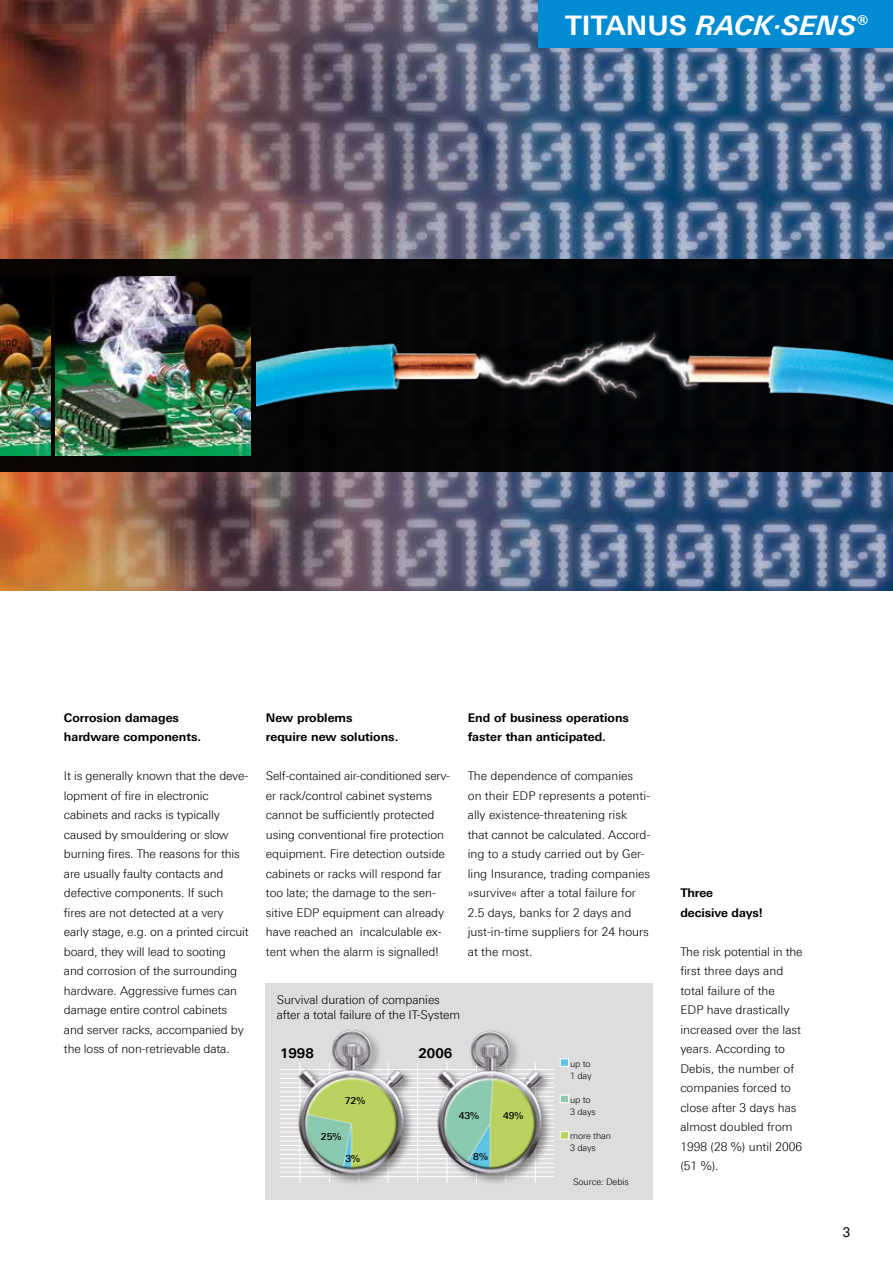
<style>
.page{position:relative;width:893px;height:1263px;background:#fff}
.page>*{position:absolute;margin:0;border:0;box-sizing:border-box;transform-origin:0 0}
.t1{font:italic 700 27px "LT Univers Basic";color:#fff}
.t2{font:700 13.5px "LT Univers Basic";letter-spacing:-.005em;color:#000}
.t3{font:13.5px "LT Univers Typewriter";color:#000}
.t4{font:300 12px/19.5px "LT Univers Basic";letter-spacing:-.005em;color:#000}
.t5{font:700 12px/19.5px "LT Univers Basic";color:#000}
.t6{font:500 9.6px "LT Univers Basic";letter-spacing:-.005em;color:#000}
.t7{font:300 9px/12px "LT Univers Basic";letter-spacing:-.01em;color:#000}
.s1{font-style:normal}
</style>
<div class="page">
<img style="left:0;top:0;width:893px;height:590px">
<div style="left:0;top:259px;width:893px;height:213px;background:#000"></div>
<div style="left:538px;top:0;width:355px;height:48px;background:#008bd2"></div>
<img style="left:0;top:286px;width:50px;height:169px">
<img style="left:55px;top:276px;width:196px;height:179px">
<img style="left:256px;top:285px;width:637px;height:165px">
<div style="left:265px;top:983px;width:388px;height:216px;background:#ddddde"></div>
<hr style="left:280px;top:1091px;width:274px;height:1px;background:#fff">
<hr style="left:280px;top:1136px;width:274px;height:1px;background:#fff">
<hr style="left:280px;top:1096px;width:274px;height:1px;background:#fff">
<hr style="left:280px;top:1140px;width:274px;height:1px;background:#fff">
<hr style="left:280px;top:1100px;width:274px;height:1px;background:#fff">
<hr style="left:280px;top:1145px;width:274px;height:1px;background:#fff">
<hr style="left:280px;top:1105px;width:274px;height:1px;background:#fff">
<hr style="left:280px;top:1149px;width:274px;height:1px;background:#fff">
<hr style="left:280px;top:1109px;width:274px;height:1px;background:#fff">
<hr style="left:280px;top:1154px;width:274px;height:1px;background:#fff">
<hr style="left:280px;top:1069px;width:274px;height:1px;background:#fff">
<hr style="left:280px;top:1114px;width:274px;height:1px;background:#fff">
<hr style="left:280px;top:1158px;width:274px;height:1px;background:#fff">
<hr style="left:280px;top:1074px;width:274px;height:1px;background:#fff">
<hr style="left:280px;top:1118px;width:274px;height:1px;background:#fff">
<hr style="left:280px;top:1163px;width:274px;height:1px;background:#fff">
<hr style="left:280px;top:1078px;width:274px;height:1px;background:#fff">
<hr style="left:280px;top:1123px;width:274px;height:1px;background:#fff">
<hr style="left:280px;top:1167px;width:274px;height:1px;background:#fff">
<hr style="left:280px;top:1082px;width:274px;height:1px;background:#fff">
<hr style="left:280px;top:1127px;width:274px;height:1px;background:#fff">
<hr style="left:280px;top:1172px;width:274px;height:1px;background:#fff">
<hr style="left:280px;top:1087px;width:274px;height:1px;background:#fff">
<hr style="left:280px;top:1132px;width:274px;height:1px;background:#fff">
<hr style="left:280px;top:1176px;width:274px;height:1px;background:#fff">
<hr style="left:417px;top:1063px;width:1px;height:119px;background:#fff">
<div style="left:435px;top:1028px;width:118px;height:158px;background:#000;opacity:.4"></div>
<img style="left:433px;top:1028px;width:115px;height:150px">
<div style="left:297px;top:1027px;width:118px;height:159px;background:#000;opacity:.4"></div>
<img style="left:294px;top:1027px;width:116px;height:151px">
<div style="left:560px;top:1131px;width:9px;height:8px;background:#bad25f;border:1px solid #fff"></div>
<div style="left:560px;top:1095px;width:9px;height:8px;background:#8bc9ae;border:1px solid #fff"></div>
<div style="left:560px;top:1058px;width:9px;height:9px;background:#5fc4e1;border:1px solid #fff"></div>
<h1 class="t1" style="left:565px;top:10px;width:305px"><span class="s1">TITANUS</span> RACK·SENS<span class="s1">®</span></h1>
<p class="t5" style="left:64px;top:707px;width:139px">Corrosion damages hardware components.</p>
<p class="t4" style="left:64px;top:766px;width:186px">It is generally known that the deve&shy;lopment of fire in electronic cabinets and racks is typically caused by smouldering or slow burning fires. The reasons for this are usually faulty contacts and defective components. If such<br>fires are not detected at a very early stage, e.g. on a printed circuit board, they will lead to sooting<br>and corrosion of the surrounding hardware. Aggressive fumes can damage entire control cabinets and server racks, accompanied by the loss of non-retrievable data.</p>
<p class="t5" style="left:266px;top:707px;width:134px">New problems<br>require new solutions.</p>
<p class="t4" style="left:266px;top:766px;width:183px">Self-contained air-conditioned serv--- er rack/control cabinet systems cannot be sufficiently protected using conventional fire protection equipment. Fire detection outside cabinets or racks will respond far too late; the damage to the sen&shy;sitive EDP equipment can already have reached an incalculable ex&shy;tent when the alarm is signalled!</p>
<p class="t5" style="left:468px;top:707px;width:163px">End of business operations faster than anticipated.</p>
<p class="t4" style="left:468px;top:766px;width:184px">The dependence of companies<br>on their EDP represents a potenti&shy;ally existence-threatening risk that cannot be calculated. Accord-- ing to a study carried out by Ger&shy;ling Insurance, trading companies »survive« after a total failure for<br>2.5 days, banks for 2 days and just-in-time suppliers for 24 hours at the most.</p>
<p class="t4" style="left:277px;top:992px;width:185px;line-height:15px">Survival duration of companies after a total failure of the IT-System</p>
<p class="t2" style="left:280px;top:1045px;width:35px">1998</p>
<p class="t2" style="left:418px;top:1045px;width:35px">2006</p>
<p class="t6" style="left:345px;top:1095px;width:22px">72%</p>
<p class="t6" style="left:321px;top:1131px;width:22px">25%</p>
<p class="t6" style="left:346px;top:1153px;width:16px">3%</p>
<p class="t6" style="left:459px;top:1110px;width:22px">43%</p>
<p class="t6" style="left:503px;top:1110px;width:22px">49%</p>
<p class="t6" style="left:473px;top:1151px;width:16px">8%</p>
<p class="t7" style="left:570px;top:1058px;width:23px">up to<br>1 day</p>
<p class="t7" style="left:570px;top:1094px;width:27px">up to<br>3 days</p>
<p class="t7" style="left:570px;top:1130px;width:42px">more than<br>3 days</p>
<p class="t7" style="left:573px;top:1176px;width:57px">Source: Debis</p>
<p class="t5" style="left:680px;top:883px;width:84px">Three decisive days!</p>
<p class="t4" style="left:680px;top:941px;width:124px">The risk potential in the first three days and total failure of the<br>EDP have drastically increased over the last years. According to<br>Debis, the number of companies forced to close after 3 days has almost doubled from<br>1998 (28 %) until 2006 (51 %).</p>
<p class="t3" style="left:842px;top:1225px;width:10px">3</p>
</div>
